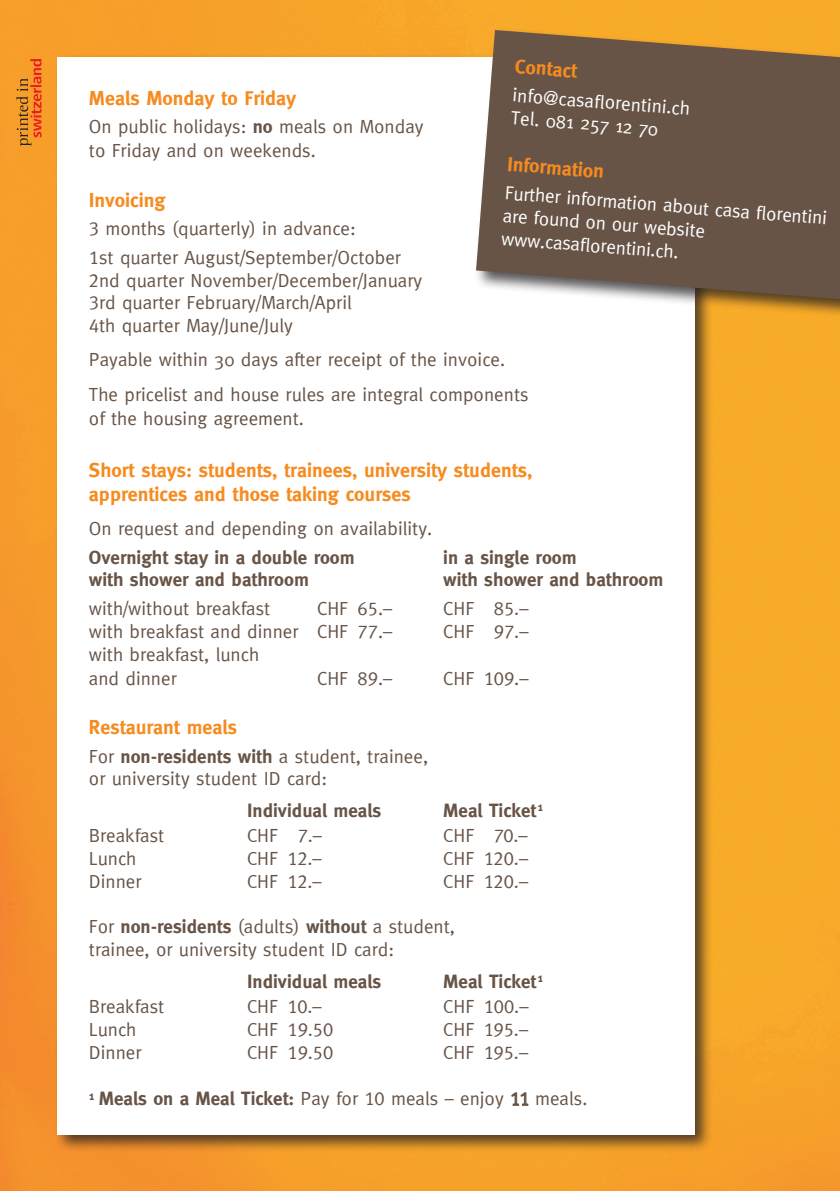
<style>
.page{position:relative;width:840px;height:1191px;background:#fff}
.page>*{position:absolute;margin:0;border:0;box-sizing:border-box;transform-origin:0 0}
.t1{font:700 20px/24px "Meta";color:#f68b1f}
.t2{font:19px/22.8px "Meta";color:#675447}
.t3{font:700 19px "Meta";color:#675447}
.t4{font:19px/23px "Meta";color:#fff}
.t5{font:19px "Meta Caps Kap";color:#675447}
.s1{font-weight:700}
.s2{font-family:"Meta Caps Kap"}
</style>
<div class="page">
<img style="left:0;top:0;width:839px;height:1191px">
<div style="left:53px;top:54px;width:659px;height:1099px;background:#231f20;opacity:.75"></div>
<div style="left:57px;top:57px;width:637px;height:1077px;background:#fff"></div>
<svg style="left:16px;top:59px;width:26px;height:87px;background:#e37f27"></svg>
<div style="left:473px;top:28px;width:366px;height:290px;background:#231f20;opacity:.75"></div>
<svg style="left:476px;top:30px;width:363px;height:269px;background:#75604e"></svg>
<p class="t1" style="left:515px;top:54px;width:64px;rotate:5deg">Contact</p>
<p class="t4" style="left:513px;top:82px;width:179px;rotate:5deg">info@casaflorentini.ch<br>Tel. 081 257 12 70</p>
<p class="t1" style="left:508px;top:151px;width:98px;rotate:5deg">Information</p>
<p class="t4" style="left:506px;top:179px;width:324px;rotate:5deg">Further information about casa florentini are found on our website www.casaflorentini.ch.</p>
<p class="t1" style="left:89px;top:86px;width:209px">Meals Monday to Friday</p>
<p class="t2" style="left:89px;top:115px;width:336px;line-height:24px">On public holidays: <span class="s1">no</span> meals on Monday to Friday and on weekends.</p>
<p class="t1" style="left:89px;top:188px;width:78px">Invoicing</p>
<p class="t2" style="left:89px;top:214px;width:313px;line-height:28.4px"><span class="s2">3</span> months (quarterly) in advance:<br><span class="s2">1</span>st quarter August/September/October</p>
<p class="t2" style="left:89px;top:268px;width:335px"><span class="s2">2</span>nd quarter November/December/January<br><span class="s2">3</span>rd quarter February/March/April<br><span class="s2">4</span>th quarter May/June/July</p>
<p class="t2" style="left:89px;top:342px;width:441px;line-height:34.2px">Payable within 30 days after receipt of the invoice.<br>The pricelist and house rules are integral components</p>
<p class="t2" style="left:89px;top:406px;width:216px">of the housing agreement.</p>
<p class="t1" style="left:89px;top:458px;width:445px">Short stays: students, trainees, university students, apprentices and those taking courses</p>
<p class="t2" style="left:89px;top:517px;width:344px">On request and depending on availability.</p>
<p class="t3" style="left:89px;top:546px;width:267px">Overnight stay in a double room</p>
<p class="t3" style="left:443px;top:546px;width:135px">in a single room</p>
<p class="t3" style="left:89px;top:569px;width:221px">with shower and bathroom</p>
<p class="t3" style="left:443px;top:569px;width:221px">with shower and bathroom</p>
<p class="t2" style="left:89px;top:596px;width:183px">with/without breakfast</p>
<p class="t2" style="left:317px;top:596px;width:76px">CHF <span class="s2">65</span>.–</p>
<p class="t2" style="left:443px;top:596px;width:87px">CHF <span class="s2">85.</span>–</p>
<p class="t2" style="left:89px;top:619px;width:304px">with breakfast and dinner CHF <span class="s2">77</span>.–</p>
<p class="t2" style="left:443px;top:619px;width:87px">CHF <span class="s2">97.</span>–</p>
<p class="t2" style="left:89px;top:641px;width:172px;line-height:24px">with breakfast, lunch and dinner</p>
<p class="t2" style="left:317px;top:666px;width:76px">CHF <span class="s2">89</span>.–</p>
<p class="t2" style="left:443px;top:666px;width:87px">CHF <span class="s2">109</span>.–</p>
<p class="t1" style="left:89px;top:715px;width:150px">Restaurant meals</p>
<p class="t2" style="left:89px;top:744px;width:340px">For <span class="s1">non-residents with</span> a student, trainee, or university student ID card:</p>
<p class="t3" style="left:247px;top:799px;width:136px">Individual meals</p>
<p class="t3" style="left:443px;top:799px;width:101px">Meal Ticket<sup>1</sup></p>
<p class="t2" style="left:89px;top:824px;width:77px">Breakfast</p>
<p class="t5" style="left:247px;top:824px;width:76px">CHF 7.–</p>
<p class="t5" style="left:443px;top:824px;width:86px">CHF 70.–</p>
<p class="t2" style="left:89px;top:847px;width:49px">Lunch</p>
<p class="t5" style="left:247px;top:847px;width:76px">CHF 12.–</p>
<p class="t5" style="left:443px;top:847px;width:86px">CHF 120.–</p>
<p class="t2" style="left:89px;top:869px;width:54px">Dinner</p>
<p class="t5" style="left:247px;top:870px;width:76px">CHF 12.–</p>
<p class="t5" style="left:443px;top:870px;width:86px">CHF 120.–</p>
<p class="t2" style="left:89px;top:915px;width:367px">For <span class="s1">non-residents</span> (adults) <span class="s1">without</span> a student, trainee, or university student ID card:</p>
<p class="t3" style="left:247px;top:970px;width:136px">Individual meals</p>
<p class="t3" style="left:443px;top:970px;width:101px">Meal Ticket<sup>1</sup></p>
<p class="t2" style="left:89px;top:995px;width:77px">Breakfast</p>
<p class="t5" style="left:247px;top:995px;width:76px">CHF 10.–</p>
<p class="t5" style="left:443px;top:995px;width:87px">CHF 100.–</p>
<p class="t2" style="left:89px;top:1017px;width:49px">Lunch</p>
<p class="t5" style="left:247px;top:1018px;width:88px">CHF 19.50</p>
<p class="t5" style="left:443px;top:1018px;width:86px">CHF 195.–</p>
<p class="t2" style="left:89px;top:1040px;width:54px">Dinner</p>
<p class="t5" style="left:247px;top:1041px;width:88px">CHF 19.50</p>
<p class="t5" style="left:443px;top:1041px;width:86px">CHF 195.–</p>
<p class="t2" style="left:89px;top:1087px;width:499px"><sup>1</sup> <span class="s1">Meals on a Meal Ticket:</span> Pay for <span class="s2">10</span> meals – enjoy <span class="s2">11</span> meals.</p>
</div>
